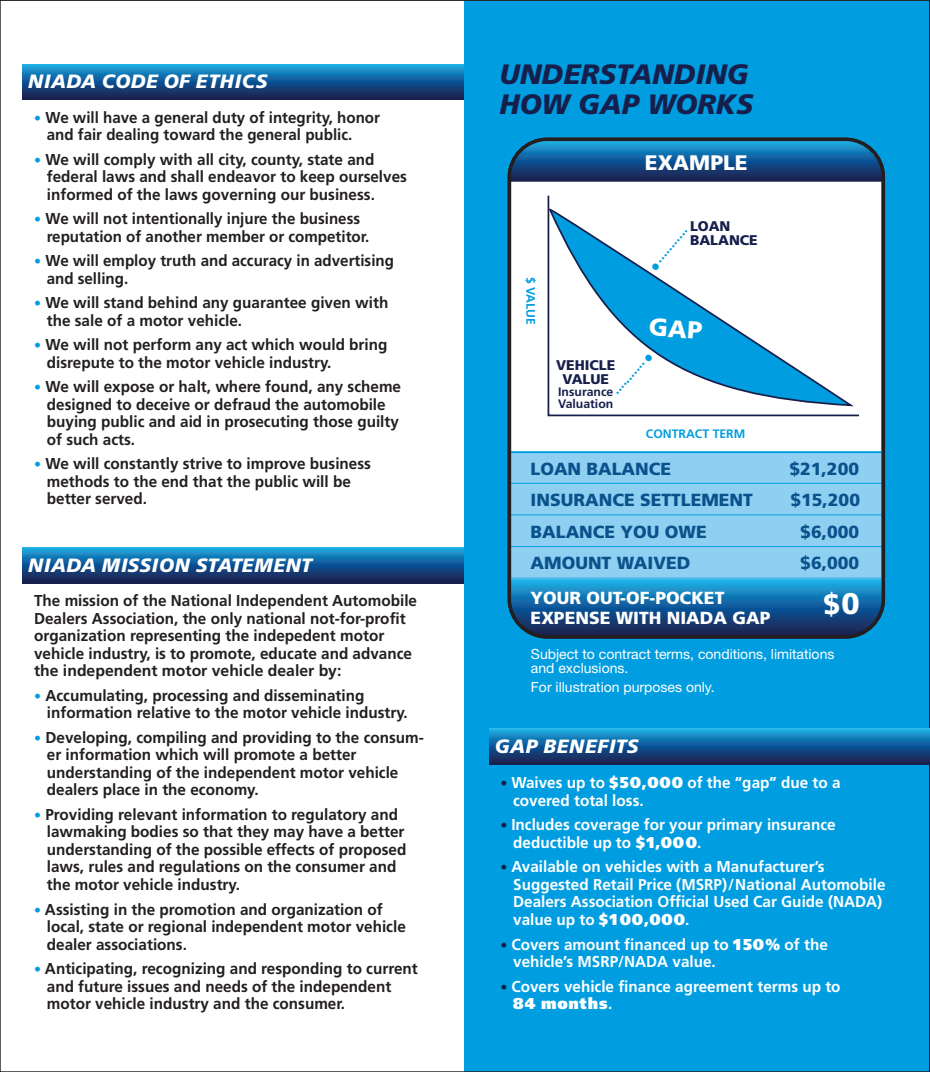
<style>
.page{position:relative;width:930px;height:1072px;background:#fff}
.page>*{position:absolute;margin:0;border:0;box-sizing:border-box;transform-origin:0 0}
.t1{font:italic 900 28px/29.8px "Frutiger";color:#161f4c}
.t2{font:900 28px "Frutiger";color:#fff}
.t3{font:900 21px "Frutiger";color:#fff}
.t4{font:italic 900 19.25px "Frutiger";letter-spacing:.02em;color:#fff}
.t5{font:italic 900 19.25px "Frutiger";letter-spacing:.04em;color:#fff}
.t6{font:18.9px "Myriad Pro";color:#009ee1}
.t7{font:900 17.5px "Frutiger";color:#09528b}
.t8{font:900 17.5px/19.2px "Frutiger";color:#fff}
.t9{font:700 15.75px/17.5px "Frutiger";color:#231f20}
.t10{font:700 15.75px/17.5px "Frutiger";color:#fff}
.t11{font:700 15.75px/17.5px "Frutiger";color:#231f20;scale:.96 1}
.t12{font:14px/14px "Helvetica Neue";color:#fff}
.t13{font:900 14px/14px "Frutiger";color:#161f4c}
.t14{font:700 12.25px/12.2px "Frutiger";color:#161f4c}
.t15{font:700 12.25px "Frutiger";color:#009ee1}
.s1{font-size:14px;color:#009ee1}
.s2{font-size:29.75px}
.s3{font-size:14px;color:#161f4c}
.s4{font-weight:900}
</style>
<div class="page">
<div style="left:463px;top:0;width:466px;height:1071px;background:#009ee1"></div>
<div style="left:512px;top:138px;width:373px;height:500px;background:#fff"></div>
<div style="left:511px;top:451px;width:370px;height:32px;background:#8fcff1"></div>
<div style="left:511px;top:515px;width:370px;height:31px;background:#8fcff1"></div>
<div style="left:511px;top:546px;width:370px;height:32px;background:#8fcff1"></div>
<div style="left:511px;top:483px;width:370px;height:32px;background:#8fcff1"></div>
<svg style="left:512px;top:578px;width:371px;height:58px;background:#16669f"></svg>
<svg style="left:512px;top:139px;width:371px;height:43px;background:#15578f"></svg>
<svg style="left:546px;top:194px;width:314px;height:223px;background:#efeff2"></svg>
<svg style="left:548px;top:205px;width:304px;height:202px"></svg>
<hr style="left:509px;top:483px;width:374px;height:1px;background:#009ee1">
<hr style="left:509px;top:514px;width:374px;height:1px;background:#009ee1">
<hr style="left:509px;top:546px;width:374px;height:1px;background:#009ee1">
<hr style="left:509px;top:577px;width:374px;height:1px;background:#009ee1">
<hr style="left:509px;top:451px;width:374px;height:2px;background:#009ee1">
<div style="left:507px;top:138px;width:378px;height:500px;border:4px solid #231f20;border-radius:38px"></div>
<svg style="left:23px;top:73px;width:440px;height:27px;background:#12457f"></svg>
<svg style="left:23px;top:64px;width:440px;height:9px;background:#1c99d1"></svg>
<div style="left:23px;top:553px;width:440px;height:30px;background:linear-gradient(to bottom,#0d81c5,#181b4c)"></div>
<svg style="left:23px;top:547px;width:440px;height:6px;background:#1da3da"></svg>
<svg style="left:489px;top:730px;width:441px;height:34px;background:#145993"></svg>
<hr style="left:489px;top:728px;width:441px;height:2px;background:#26b3e6">
<hr style="left:489px;top:728px;width:441px;height:1px;background:#2bb9ec">
<svg style="left:649px;top:318px;width:53px;height:21px"></svg>
<svg style="left:651px;top:262px;width:9px;height:9px"></svg>
<svg style="left:644px;top:353px;width:9px;height:9px"></svg>
<p class="t4" style="left:28px;top:74px;width:241px">NIADA CODE OF ETHICS</p>
<p class="t11" style="left:47px;top:110px;width:349px;text-indent:-13px"><span class="s1">•</span> We will have a general duty of integrity, honor and fair dealing toward the general public.</p>
<p class="t9" style="left:47px;top:152px;width:361px;text-indent:-13px"><span class="s1">•</span> We will comply with all city, county, state and federal laws and shall endeavor to keep ourselves informed of the laws governing our business.</p>
<p class="t11" style="left:47px;top:211px;width:338px;text-indent:-13px"><span class="s1">•</span> We will not intentionally injure the business reputation of another member or competitor.</p>
<p class="t11" style="left:47px;top:253px;width:363px;text-indent:-13px"><span class="s1">•</span> We will employ truth and accuracy in advertising and selling.</p>
<p class="t9" style="left:47px;top:295px;width:343px;text-indent:-13px"><span class="s1">•</span> We will stand behind any guarantee given with the sale of a motor vehicle.</p>
<p class="t9" style="left:47px;top:337px;width:342px;text-indent:-13px"><span class="s1">•</span> We will not perform any act which would bring disrepute to the motor vehicle industry.</p>
<p class="t9" style="left:47px;top:379px;width:356px;text-indent:-13px"><span class="s1">•</span> We will expose or halt, where found, any scheme designed to deceive or defraud the automobile buying public and aid in prosecuting those guilty of such acts.</p>
<p class="t9" style="left:47px;top:456px;width:326px;text-indent:-13px"><span class="s1">•</span> We will constantly strive to improve business methods to the end that the public will be better served.</p>
<p class="t4" style="left:28px;top:557px;width:285px">NIADA MISSION STATEMENT</p>
<p class="t9" style="left:34px;top:593px;width:384px">The mission of the National Independent Automobile Dealers Association, the only national not-for-profit organization representing the indepedent motor vehicle industry, is to promote, educate and advance the independent motor vehicle dealer by:</p>
<p class="t9" style="left:47px;top:687px;width:362px;text-indent:-13px"><span class="s1">•</span> Accumulating, processing and disseminating information relative to the motor vehicle industry.</p>
<p class="t9" style="left:47px;top:729px;width:378px;text-indent:-13px"><span class="s1">•</span> Developing, compiling and providing to the consum&shy;er information which will promote a better understanding of the independent motor vehicle dealers place in the economy.</p>
<p class="t9" style="left:47px;top:806px;width:361px;text-indent:-13px"><span class="s1">•</span> Providing relevant information to regulatory and lawmaking bodies so that they may have a better understanding of the possible effects of proposed laws, rules and regulations on the consumer and the motor vehicle industry.</p>
<p class="t9" style="left:47px;top:901px;width:360px;text-indent:-13px"><span class="s1">•</span> Assisting in the promotion and organization of local, state or regional independent motor vehicle dealer associations.</p>
<p class="t9" style="left:47px;top:960px;width:372px;text-indent:-13px"><span class="s1">•</span> Anticipating, recognizing and responding to current and future issues and needs of the independent motor vehicle industry and the consumer.</p>
<h1 class="t1" style="left:499px;top:62px;width:255px">UNDERSTANDING<br>HOW GAP WORKS</h1>
<h2 class="t3" style="left:645px;top:155px;width:104px">EXAMPLE</h2>
<p class="t15" style="left:535px;top:276px;width:50px;rotate:90deg">$ VALUE</p>
<p class="t13" style="left:690px;top:221px;width:69px">LOAN<br>BALANCE</p>
<p class="t6" style="left:700px;top:241px;width:44px;rotate:131deg">...........</p>
<p class="t13" style="left:556px;top:359px;width:61px;text-align:center">VEHICLE<br>VALUE</p>
<p class="t14" style="left:558px;top:386px;width:57px">Insurance<br>Valuation</p>
<p class="t6" style="left:604px;top:384px;width:44px;rotate:-49deg">...........</p>
<p class="t15" style="left:646px;top:429px;width:101px">CONTRACT TERM</p>
<p class="t7" style="left:530px;top:462px;width:142px">LOAN BALANCE</p>
<p class="t7" style="left:789px;top:462px;width:71px">$21,200</p>
<p class="t7" style="left:530px;top:494px;width:224px">INSURANCE SETTLEMENT</p>
<p class="t7" style="left:790px;top:494px;width:71px">$15,200</p>
<p class="t7" style="left:530px;top:525px;width:178px">BALANCE YOU OWE</p>
<p class="t7" style="left:800px;top:525px;width:60px">$6,000</p>
<p class="t7" style="left:530px;top:557px;width:161px">AMOUNT WAIVED</p>
<p class="t7" style="left:800px;top:557px;width:60px">$6,000</p>
<p class="t8" style="left:530px;top:591px;width:241px">YOUR OUT-OF-POCKET<br>EXPENSE WITH NIADA GAP</p>
<h1 class="t2" style="left:823px;top:594px;width:38px">$<span class="s2">0</span></h1>
<p class="t12" style="left:531px;top:648px;width:305px">Subject to contract terms, conditions, limitations and exclusions.</p>
<p class="t12" style="left:531px;top:681px;width:185px">For illustration purposes only.</p>
<p class="t5" style="left:494px;top:739px;width:145px">GAP BENEFITS</p>
<p class="t10" style="left:513px;top:775px;width:329px;text-indent:-13px"><span class="s3">•</span> Waives up to <span class="s4">$50,000</span> of the “gap” due to a covered total loss.</p>
<p class="t10" style="left:513px;top:817px;width:324px;text-indent:-13px"><span class="s3">•</span> Includes coverage for your primary insurance deductible up to <span class="s4">$1,000</span>.</p>
<p class="t10" style="left:513px;top:859px;width:374px;text-indent:-13px"><span class="s3">•</span> Available on vehicles with a Manufacturer’s Suggested Retail Price (MSRP)/National Automobile Dealers Association Official Used Car Guide (NADA) value up to <span class="s4">$1 00,000</span>.</p>
<p class="t10" style="left:513px;top:936px;width:316px;text-indent:-13px"><span class="s3">•</span> Covers amount financed up to <span class="s4">150%</span> of the vehicle’s MSRP/NADA value.</p>
<p class="t10" style="left:513px;top:978px;width:329px;text-indent:-13px"><span class="s3">•</span> Covers vehicle finance agreement terms up to<br><span class="s4">84 months</span>.</p>
</div>
